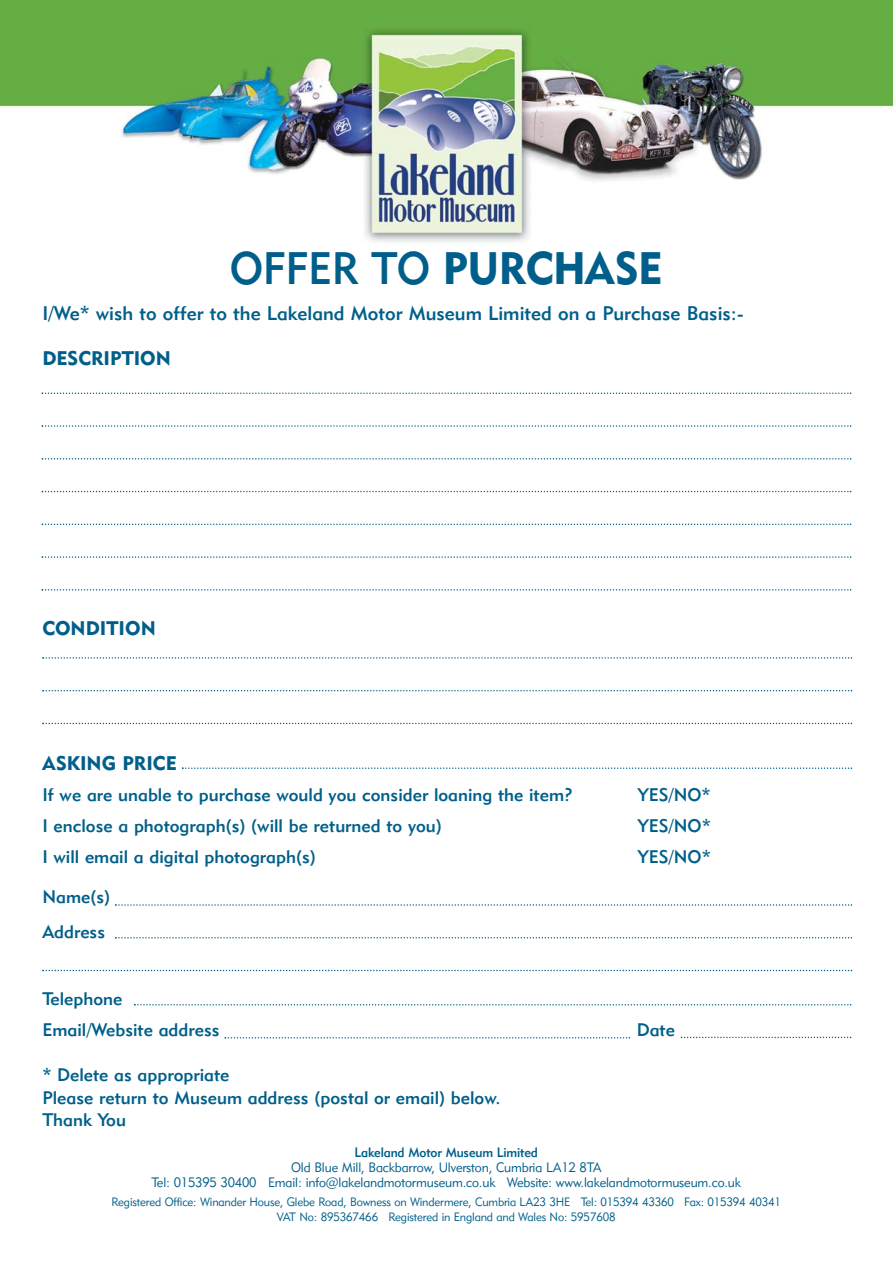
<style>
.page{position:relative;width:893px;height:1263px;background:#fff}
.page>*{position:absolute;margin:0;border:0;box-sizing:border-box;transform-origin:0 0}
.t1{font:45px "Geometric 415 BT Black A";letter-spacing:-.01em;color:#005f8a;scale:.95 1}
.t2{font:19.5px "Geometric 415 BT Medium A";color:#005f8a}
.t3{font:19.5px "Geometric 415 BT Black A";color:#005f8a}
.t4{font:18px/22.5px "Geometric 415 BT Medium A";color:#005f8a}
.t5{font:13.5px/15px "Geometric 415 BT Lite A";letter-spacing:-.01em;color:#005f8a;text-align:center;scale:.95 1}
.t6{font:13.5px "Geometric 415 BT Medium A";letter-spacing:-.01em;color:#005f8a;scale:.95 1}
.t7{font:12px/15px "Geometric 415 BT Lite A";letter-spacing:-.01em;color:#005f8a;text-align:center;scale:.95 1}
.s1{font-family:"Geometric 415 BT Medium A"}
</style>
<div class="page">
<img style="left:0;top:0;width:892px;height:242px">
<svg style="left:42px;top:393px;width:809px;height:1px"></svg>
<svg style="left:42px;top:425px;width:809px;height:2px"></svg>
<svg style="left:42px;top:458px;width:809px;height:2px"></svg>
<svg style="left:42px;top:491px;width:809px;height:1px"></svg>
<svg style="left:42px;top:524px;width:809px;height:1px"></svg>
<svg style="left:42px;top:556px;width:809px;height:2px"></svg>
<svg style="left:42px;top:589px;width:809px;height:2px"></svg>
<svg style="left:42px;top:657px;width:810px;height:2px"></svg>
<svg style="left:42px;top:690px;width:810px;height:1px"></svg>
<svg style="left:42px;top:723px;width:810px;height:1px"></svg>
<svg style="left:182px;top:767px;width:670px;height:2px"></svg>
<svg style="left:115px;top:904px;width:737px;height:2px"></svg>
<svg style="left:115px;top:937px;width:737px;height:2px"></svg>
<svg style="left:42px;top:970px;width:810px;height:1px"></svg>
<svg style="left:134px;top:1004px;width:717px;height:2px"></svg>
<svg style="left:225px;top:1037px;width:405px;height:2px"></svg>
<svg style="left:680px;top:1037px;width:171px;height:1px"></svg>
<h1 class="t1" style="left:230px;top:251px;width:457px"><span class="s1">OFFER TO</span> PURCHASE</h1>
<p class="t2" style="left:42px;top:306px;width:702px">I/We* wish to offer to the Lakeland Motor Museum Limited on a Purchase Basis:-</p>
<p class="t3" style="left:42px;top:351px;width:130px">DESCRIPTION</p>
<p class="t3" style="left:42px;top:621px;width:115px">CONDITION</p>
<p class="t3" style="left:42px;top:756px;width:136px">ASKING PRICE</p>
<p class="t4" style="left:42px;top:785px;width:532px">If we are unable to purchase would you consider loaning the item?</p>
<p class="t4" style="left:638px;top:785px;width:74px">YES/NO*</p>
<p class="t4" style="left:42px;top:817px;width:401px">I enclose a photograph(s) (will be returned to you)</p>
<p class="t4" style="left:638px;top:817px;width:74px">YES/NO*</p>
<p class="t4" style="left:42px;top:848px;width:275px">I will email a digital photograph(s)</p>
<p class="t4" style="left:638px;top:848px;width:74px">YES/NO*</p>
<p class="t4" style="left:42px;top:881px;width:69px;line-height:35.2px">Name(s)<br>Address</p>
<p class="t4" style="left:42px;top:985px;width:179px;line-height:31px">Telephone<br>Email/Website address</p>
<p class="t4" style="left:42px;top:1066px;width:460px">* Delete as appropriate<br>Please return to Museum address (postal or email) below.<br>Thank You</p>
<p class="t4" style="left:636px;top:1021px;width:40px">Date</p>
<p class="t6" style="left:354px;top:1147px;width:194px">Lakeland Motor Museum Limited</p>
<p class="t5" style="left:151px;top:1161px;width:622px">Old Blue Mill, Backbarrow, Ulverston, Cumbria LA12 8TA<br>Tel: 015395 30400 Email: info@lakelandmotormuseum.co.uk Website: www.lakelandmotormuseum.co.uk</p>
<p class="t7" style="left:111px;top:1196px;width:706px">Registered Office: Winander House, Glebe Road, Bowness on Windermere, Cumbria LA23 3HE Tel: 015394 43360 Fax: 015394 40341<br>VAT No: 895367466 Registered in England and Wales No: 5957608</p>
</div>
